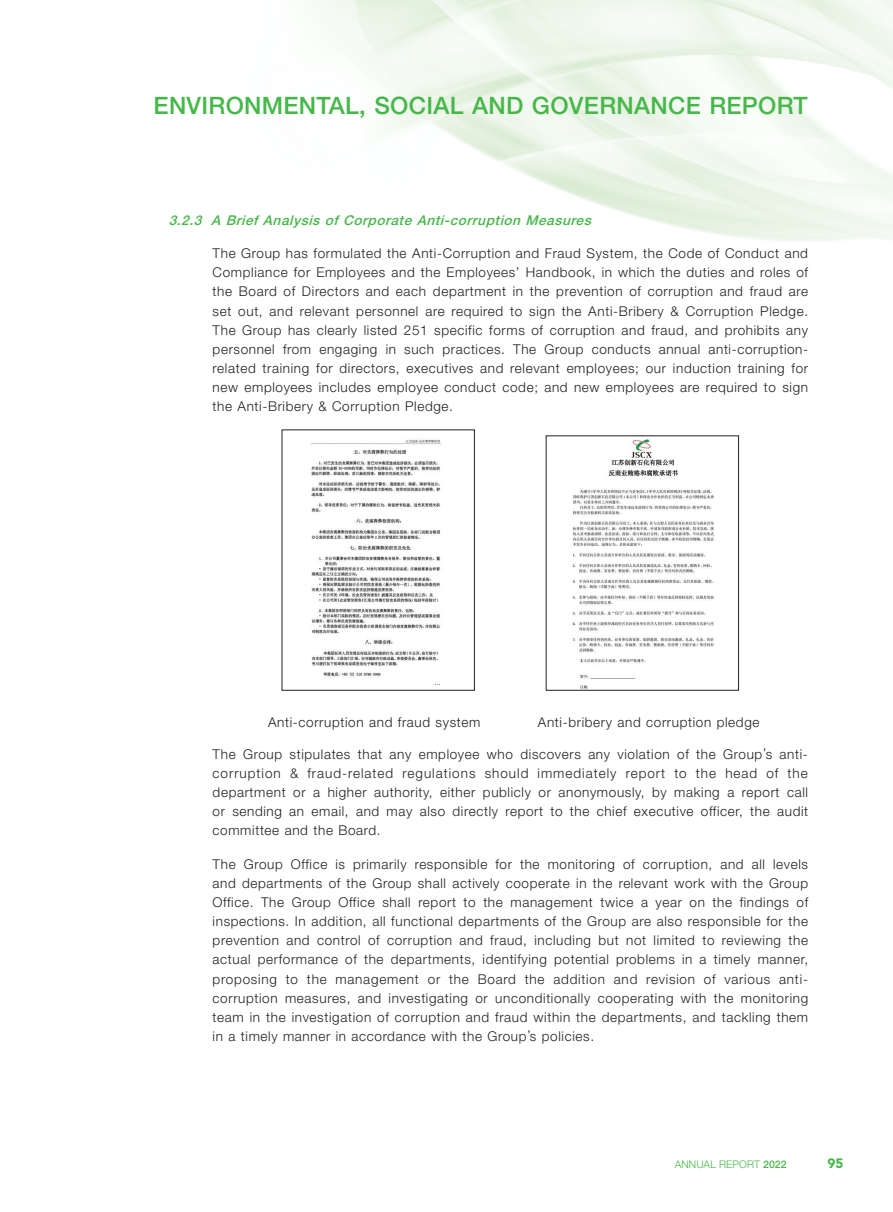
<style>
.page{position:relative;width:893px;height:1212px;background:#fff}
.page>*{position:absolute;margin:0;border:0;box-sizing:border-box;transform-origin:0 0}
.t1{font:500 24px "Helvetica Neue LT Std";letter-spacing:.01em;color:#46b749}
.t2{font:300 13.5px/19.2px "Helvetica Neue LT Std";letter-spacing:.05em;color:#231f20;text-align:justify}
.t3{font:italic 500 13.5px "Helvetica Neue LT Std";color:#46b749}
.t4{font:900 13.5px "Avenir LT Std";color:#46b749}
.t5{font:300 10.5px "Helvetica Neue LT Std";letter-spacing:.005em;color:#46b749}
.s1{font-weight:500}
</style>
<div class="page">
<img style="left:281px;top:0;width:612px;height:691px">
<img style="left:289px;top:432px;width:179px;height:252px">
<img style="left:571px;top:439px;width:145px;height:249px">
<h1 class="t1" style="left:154px;top:91px;width:656px">ENVIRONMENTAL, SOCIAL AND GOVERNANCE REPORT</h1>
<p class="t3" style="left:169px;top:212px;width:428px">3.2.3 A Brief Analysis of Corporate Anti-corruption Measures</p>
<p class="t2" style="left:213px;top:243px;width:597px">The Group has formulated the Anti-Corruption and Fraud System, the Code of Conduct and Compliance for Employees and the Employees’ Handbook, in which the duties and roles of the Board of Directors and each department in the prevention of corruption and fraud are set out, and relevant personnel are required to sign the Anti-Bribery &amp; Corruption Pledge.<br>The Group has clearly listed 251 specific forms of corruption and fraud, and prohibits any personnel from engaging in such practices. The Group conducts annual anti-corruption&shy;related training for directors, executives and relevant employees; our induction training for new employees includes employee conduct code; and new employees are required to sign the Anti-Bribery &amp; Corruption Pledge.</p>
<p class="t2" style="left:268px;top:712px;width:214px">Anti-corruption and fraud system</p>
<p class="t2" style="left:538px;top:712px;width:223px">Anti-bribery and corruption pledge</p>
<p class="t2" style="left:213px;top:744px;width:597px">The Group stipulates that any employee who discovers any violation of the Group’s anti&shy;corruption &amp; fraud-related regulations should immediately report to the head of the department or a higher authority, either publicly or anonymously, by making a report call or sending an email, and may also directly report to the chief executive officer, the audit committee and the Board.</p>
<p class="t2" style="left:213px;top:854px;width:597px">The Group Office is primarily responsible for the monitoring of corruption, and all levels and departments of the Group shall actively cooperate in the relevant work with the Group Office. The Group Office shall report to the management twice a year on the findings of inspections. In addition, all functional departments of the Group are also responsible for the prevention and control of corruption and fraud, including but not limited to reviewing the actual performance of the departments, identifying potential problems in a timely manner, proposing to the management or the Board the addition and revision of various anti&shy;corruption measures, and investigating or unconditionally cooperating with the monitoring team in the investigation of corruption and fraud within the departments, and tackling them in a timely manner in accordance with the Group’s policies.</p>
<p class="t5" style="left:675px;top:1158px;width:113px">ANNUAL REPORT <span class="s1">2022</span></p>
<p class="t4" style="left:827px;top:1155px;width:18px">95</p>
</div>
